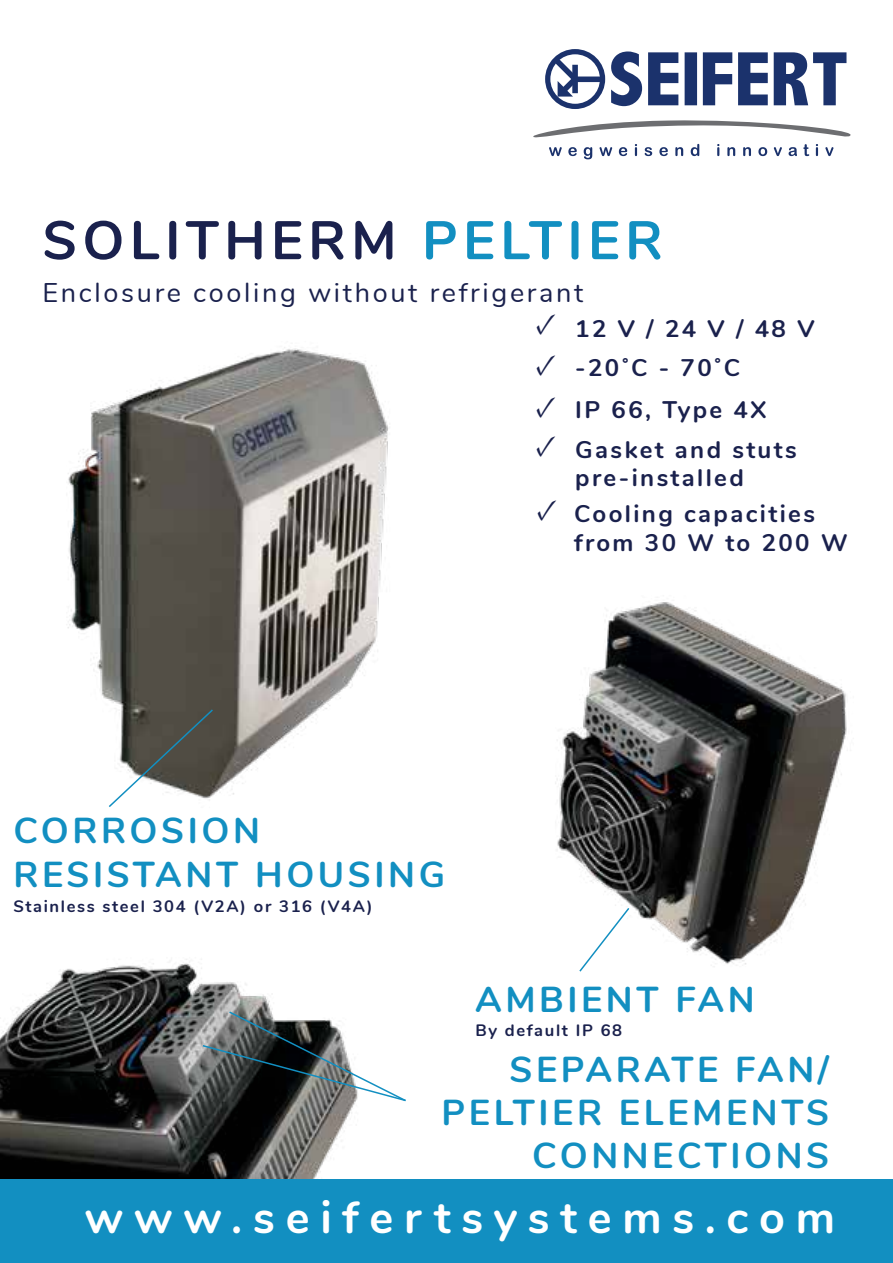
<style>
.page{position:relative;width:893px;height:1263px;background:#fff}
.page>*{position:absolute;margin:0;border:0;box-sizing:border-box;transform-origin:0 0}
.t1{font:700 54px "Nunito";letter-spacing:.1em;color:#1a214d}
.t2{font:700 45px "Nunito";letter-spacing:.24em;color:#fff}
.t3{font:700 36px/43.2px "Nunito";letter-spacing:.1em;color:#128fc1;text-align:right}
.t4{font:30px/41.4px "Minion Pro";color:#1a214d;text-align:justify}
.t5{font:27px "Nunito";letter-spacing:.1em;color:#1a214d}
.t6{font:700 24px/28.8px "Nunito";letter-spacing:.1em;color:#1a214d}
.t7{font:700 16.5px "Nunito";letter-spacing:.1em;color:#1a214d}
.s1{color:#128fc1}
.s2{font-family:"Minion Pro";font-weight:400;font-size:30px}
</style>
<div class="page">
<img style="left:555px;top:602px;width:292px;height:364px">
<img style="left:68px;top:347px;width:321px;height:448px">
<img style="left:0;top:959px;width:355px;height:220px">
<div style="left:575px;top:77px;width:25px;height:5px;background:#1b326c"></div>
<svg style="left:550px;top:54px;width:33px;height:43px"></svg>
<div style="left:545px;top:49px;width:60px;height:60px;border:5px solid #1b326c;border-radius:50%"></div>
<svg style="left:533px;top:120px;width:317px;height:39px"></svg>
<svg style="left:611px;top:51px;width:235px;height:55px"></svg>
<svg style="left:201px;top:1010px;width:205px;height:92px"></svg>
<svg style="left:107px;top:708px;width:108px;height:99px"></svg>
<svg style="left:578px;top:906px;width:53px;height:66px"></svg>
<div style="left:0;top:1179px;width:893px;height:84px;background:#128fc1"></div>
<h1 class="t1" style="left:42px;top:201px;width:622px">SOLITHERM <span class="s1">PELTIER</span></h1>
<p class="t5" style="left:42px;top:273px;width:542px">Enclosure cooling without refrigerant</p>
<p class="t4" style="left:536px;top:303px;width:22px">✓ ✓ ✓</p>
<p class="t4" style="left:536px;top:425px;width:22px">✓</p>
<p class="t6" style="left:575px;top:307px;width:241px;line-height:39.6px">12 V / 24 V / 48 V -20˚C - 70˚C</p>
<p class="t6" style="left:575px;top:394px;width:193px">IP 66, Type 4X</p>
<p class="t6" style="left:575px;top:433px;width:223px">Gasket and stuts pre-installed</p>
<p class="t6" style="left:574px;top:498px;width:275px;text-indent:-37px"><span class="s2">✓</span> Cooling capacities from 30 W to 200 W</p>
<h3 class="t3" style="left:13px;top:807px;width:433px;text-align:left">CORROSION<br>RESISTANT HOUSING</h3>
<p class="t7" style="left:13px;top:894px;width:361px">Stainless steel 304 (V2A) or 316 (V4A)</p>
<h3 class="t3" style="left:475px;top:975px;width:281px">AMBIENT FAN</h3>
<p class="t7" style="left:475px;top:1018px;width:148px">By default IP 68</p>
<h3 class="t3" style="left:442px;top:1046px;width:389px">SEPARATE FAN/<br>PELTIER ELEMENTS<br>CONNECTIONS</h3>
<h2 class="t2" style="left:85px;top:1184px;width:752px">www.seifertsystems.com</h2>
</div>
